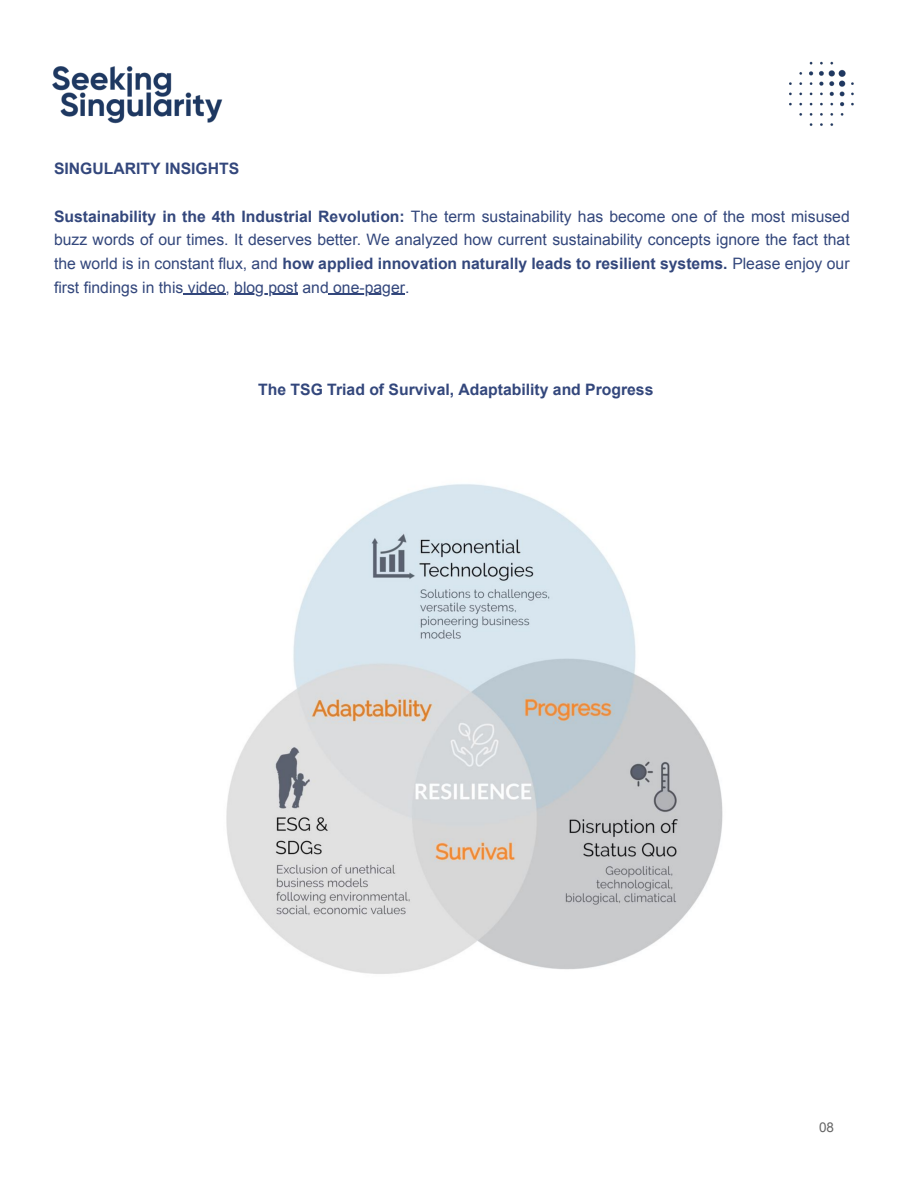
<style>
.page{position:relative;width:918px;height:1188px;background:#fff}
.page>*{position:absolute;margin:0;border:0;box-sizing:border-box;transform-origin:0 0}
.t1{font:15.75px/23.7px "Arial";color:#33477c;text-align:justify}
.t2{font:700 15.75px "Arial";color:#33477c}
.t3{font:13.5px "Arial";color:#666}
.s1{font-weight:700}
</style>
<div class="page">
<img style="left:789px;top:61px;width:65px;height:65px">
<img style="left:52px;top:66px;width:171px;height:58px">
<hr style="left:184px;top:294px;width:42px;height:1px;background:#33477c">
<hr style="left:234px;top:294px;width:64px;height:1px;background:#33477c">
<hr style="left:329px;top:294px;width:76px;height:1px;background:#33477c">
<img style="left:226px;top:484px;width:497px;height:490px">
<p class="t2" style="left:54px;top:160px;width:187px">SINGULARITY INSIGHTS</p>
<p class="t1" style="left:54px;top:204px;width:797px"><span class="s1">Sustainability in the 4th Industrial Revolution:</span> The term sustainability has become one of the most misused buzz words of our times. It deserves better. We analyzed how current sustainability concepts ignore the fact that the world is in constant flux, and <span class="s1">how applied innovation naturally leads to resilient systems.</span> Please enjoy our first findings in this video, blog post and one-pager.</p>
<p class="t2" style="left:258px;top:381px;width:397px">The TSG Triad of Survival, Adaptability and Progress</p>
<p class="t3" style="left:819px;top:1120px;width:17px">08</p>
</div>
